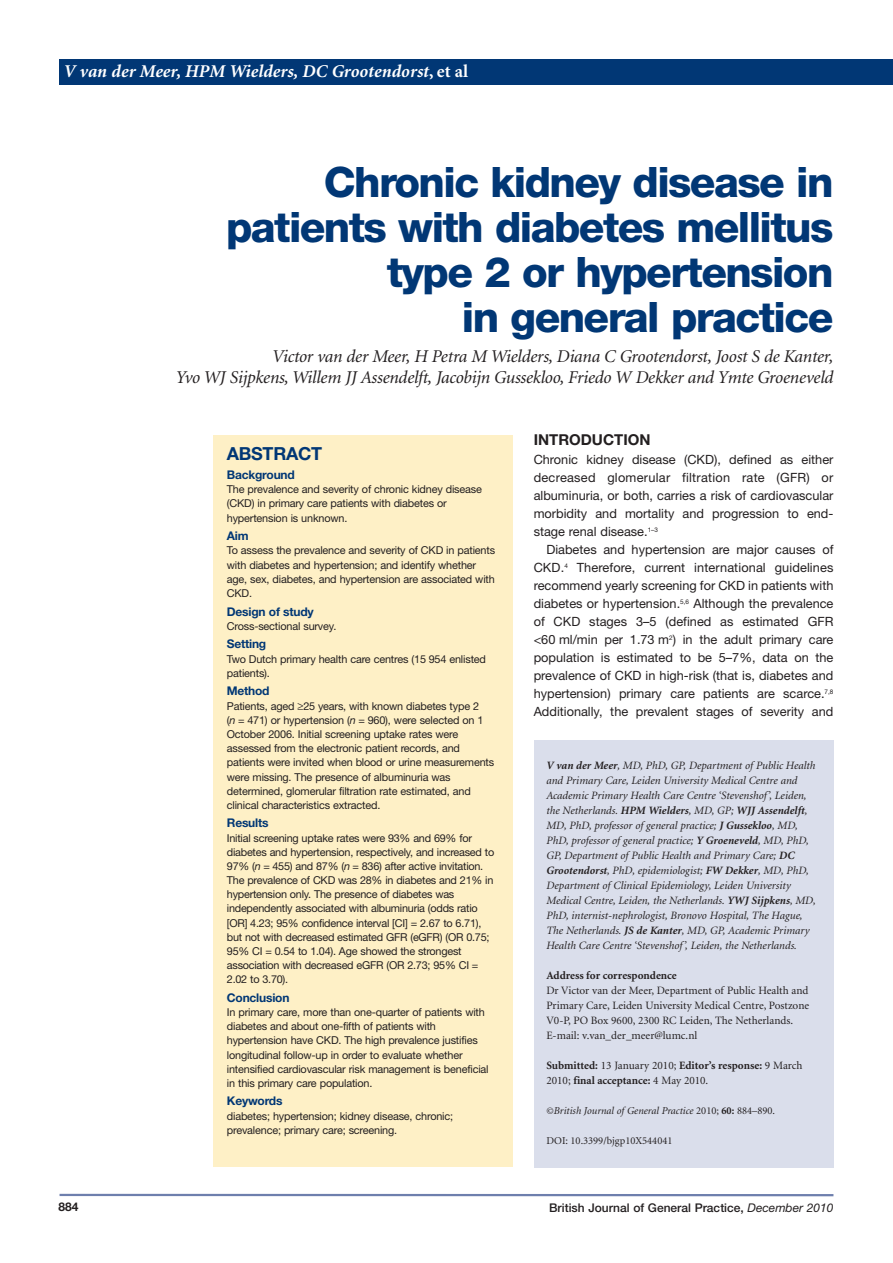
<style>
.page{position:relative;width:893px;height:1263px;background:#fff}
.page>*{position:absolute;margin:0;border:0;box-sizing:border-box;transform-origin:0 0}
.t1{font:800 42px/45px "Helvetica Neue";letter-spacing:-.04em;color:#013775;text-align:right}
.t2{font:italic 18px/21px "Minion";letter-spacing:-.015em;color:#231f20;text-align:right}
.t3{font:italic 700 18px "Minion";color:#fff}
.t4{font:700 18px "Helvetica Neue";letter-spacing:-.015em;color:#013775}
.t5{font:700 15px "Helvetica Neue";color:#231f20}
.t6{font:12.75px/18px "Helvetica Neue";color:#231f20;text-align:justify}
.t7{font:700 12px "Helvetica Neue";letter-spacing:-.015em;color:#013775}
.t8{font:500 12px "Helvetica Neue";color:#231f20}
.t9{font:700 12px "Helvetica Neue";color:#231f20}
.t10{font:italic 11.25px/15px "Minion";color:#231f20}
.t11{font:11.25px/15px "Minion";color:#231f20}
.t12{font:700 11.25px/15px "Minion";color:#231f20}
.t13{font:10.8px/14.2px "Helvetica Neue";letter-spacing:-.015em;color:#231f20}
.t14{font:italic 10.5px "Minion";color:#231f20}
.t15{font:10.5px "Minion";color:#231f20}
.s1{font-style:normal}
.s2{font-style:italic}
.s3{font-weight:700}
.s4{font-weight:400}
.s5{font-weight:700;font-style:normal}
.s6{font-weight:400;font-style:italic}
</style>
<div class="page">
<div style="left:213px;top:436px;width:299px;height:731px;background:#fef0c6"></div>
<div style="left:534px;top:740px;width:299px;height:427px;background:#dadeeb"></div>
<hr style="left:60px;top:1194px;width:773px;height:2px;background:#6e7fad">
<div style="left:60px;top:60px;width:833px;height:25px;background:#013775"></div>
<h2 class="t3" style="left:64px;top:64px;width:406px">V van der Meer, HPM Wielders, DC Grootendorst<span class="s1">, et al</span></h2>
<h1 class="t1" style="left:226px;top:163px;width:609px">Chronic kidney disease in patients with diabetes mellitus type 2 or hypertension<br>in general practice</h1>
<h2 class="t2" style="left:176px;top:347px;width:659px">Victor van der Meer, H Petra M Wielders, Diana C Grootendorst, Joost S de Kanter,<br>Yvo WJ Sijpkens, Willem JJ Assendelft, Jacobijn Gussekloo, Friedo W Dekker and Ymte Groeneveld</h2>
<p class="t9" style="left:58px;top:1202px;width:22px">884</p>
<h2 class="t4" style="left:227px;top:448px;width:97px">ABSTRACT</h2>
<p class="t7" style="left:227px;top:470px;width:69px">Background</p>
<p class="t13" style="left:227px;top:483px;width:257px">The prevalence and severity of chronic kidney disease (CKD) in primary care patients with diabetes or hypertension is unknown.</p>
<p class="t7" style="left:227px;top:532px;width:23px">Aim</p>
<p class="t13" style="left:227px;top:544px;width:270px">To assess the prevalence and severity of CKD in patients with diabetes and hypertension; and identify whether age, sex, diabetes, and hypertension are associated with CKD.</p>
<p class="t7" style="left:227px;top:607px;width:88px">Design of study</p>
<p class="t13" style="left:227px;top:620px;width:111px">Cross-sectional survey.</p>
<p class="t7" style="left:227px;top:640px;width:41px">Setting</p>
<p class="t13" style="left:227px;top:653px;width:261px">Two Dutch primary health care centres (15 954 enlisted patients).</p>
<p class="t7" style="left:227px;top:687px;width:44px">Method</p>
<p class="t13" style="left:227px;top:700px;width:269px">Patients, aged ≥25 years, with known diabetes type 2<br>(<span class="s2">n =</span> 471) or hypertension (<span class="s2">n =</span> 960), were selected on 1<br>October 2006. Initial screening uptake rates were assessed from the electronic patient records, and patients were invited when blood or urine measurements were missing. The presence of albuminuria was determined, glomerular filtration rate estimated, and clinical characteristics extracted.</p>
<p class="t7" style="left:227px;top:819px;width:43px">Results</p>
<p class="t13" style="left:227px;top:832px;width:269px">Initial screening uptake rates were 93% and 69% for diabetes and hypertension, respectively, and increased to 97% (<span class="s2">n =</span> 455) and 87% (<span class="s2">n =</span> 836) after active invitation.<br>The prevalence of CKD was 28% in diabetes and 21% in hypertension only. The presence of diabetes was independently associated with albuminuria (odds ratio [OR] 4.23; 95% confidence interval [CI] = 2.67 to 6.71), but not with decreased estimated GFR (eGFR) (OR 0.75; 95% CI = 0.54 to 1.04). Age showed the strongest association with decreased eGFR (OR 2.73; 95% CI = 2.02 to 3.70).</p>
<p class="t7" style="left:227px;top:993px;width:64px">Conclusion</p>
<p class="t13" style="left:227px;top:1006px;width:263px">In primary care, more than one-quarter of patients with diabetes and about one-fifth of patients with hypertension have CKD. The high prevalence justifies longitudinal follow-up in order to evaluate whether intensified cardiovascular risk management is beneficial in this primary care population.</p>
<p class="t7" style="left:227px;top:1097px;width:57px">Keywords</p>
<p class="t13" style="left:227px;top:1110px;width:228px">diabetes; hypertension; kidney disease, chronic; prevalence; primary care; screening.</p>
<h3 class="t5" style="left:534px;top:434px;width:118px">INTRODUCTION</h3>
<p class="t6" style="left:534px;top:452px;width:301px">Chronic kidney disease (CKD), defined as either decreased glomerular filtration rate (GFR) or albuminuria, or both, carries a risk of cardiovascular morbidity and mortality and progression to end&shy;stage renal disease.<sup>1–3</sup></p>
<p class="t6" style="left:534px;top:542px;width:301px;text-indent:13px">Diabetes and hypertension are major causes of CKD.<sup>4</sup> Therefore, current international guidelines recommend yearly screening for CKD in patients with diabetes or hypertension.<sup>5,6</sup> Although the prevalence of CKD stages 3–5 (defined as estimated GFR &lt;60 ml/min per 1.73 m<sup>2</sup>) in the adult primary care population is estimated to be 5–7%, data on the prevalence of CKD in high-risk (that is, diabetes and hypertension) primary care patients are scarce.<sup>7,8<br></sup>Additionally, the prevalent stages of severity and</p>
<p class="t10" style="left:546px;top:759px;width:271px"><span class="s3">V van der Meer</span>, MD, PhD, GP, Department of Public Health and Primary Care, Leiden University Medical Centre and Academic Primary Health Care Centre ‘Stevenshof’, Leiden, the Netherlands. <span class="s3">HPM Wielders</span>, MD, GP; <span class="s3">WJJ Assendelft</span>, MD, PhD, professor of general practice; <span class="s3">J Gussekloo</span>, MD, PhD, professor of general practice; <span class="s3">Y Groeneveld</span>, MD, PhD, GP, Department of Public Health and Primary Care; <span class="s3">DC Grootendorst</span>, PhD, epidemiologist; <span class="s3">FW Dekker</span>, MD, PhD, Department of Clinical Epidemiology, Leiden University Medical Centre, Leiden, the Netherlands. <span class="s3">YWJ Sijpkens</span>, MD, PhD, internist-nephrologist, Bronovo Hospital, The Hague, The Netherlands. <span class="s3">JS de Kanter</span>, MD, GP, Academic Primary Health Care Centre ‘Stevenshof’, Leiden, the Netherlands.</p>
<p class="t12" style="left:546px;top:969px;width:132px">Address for correspondence</p>
<p class="t11" style="left:546px;top:984px;width:264px">Dr Victor van der Meer, Department of Public Health and Primary Care, Leiden University Medical Centre, Postzone V0-P, PO Box 9600, 2300 RC Leiden, The Netherlands.<br>E-mail: v.van_der_meer@lumc.nl</p>
<p class="t12" style="left:546px;top:1059px;width:258px">Submitted: <span class="s4">13 January 2010;</span> Editor’s response: <span class="s4">9 March<br>2010;</span> final acceptance: <span class="s4">4 May 2010.</span></p>
<p class="t14" style="left:546px;top:1106px;width:230px"><span class="s1">©</span>British Journal of General Practice <span class="s1">2010;</span> <span class="s5">60:</span> <span class="s1">884–890.</span></p>
<p class="t15" style="left:546px;top:1136px;width:128px">DOI: 10.3399/bjgp10X544041</p>
<p class="t8" style="left:549px;top:1203px;width:286px">British Journal of General Practice, <span class="s6">December 2010</span></p>
</div>
